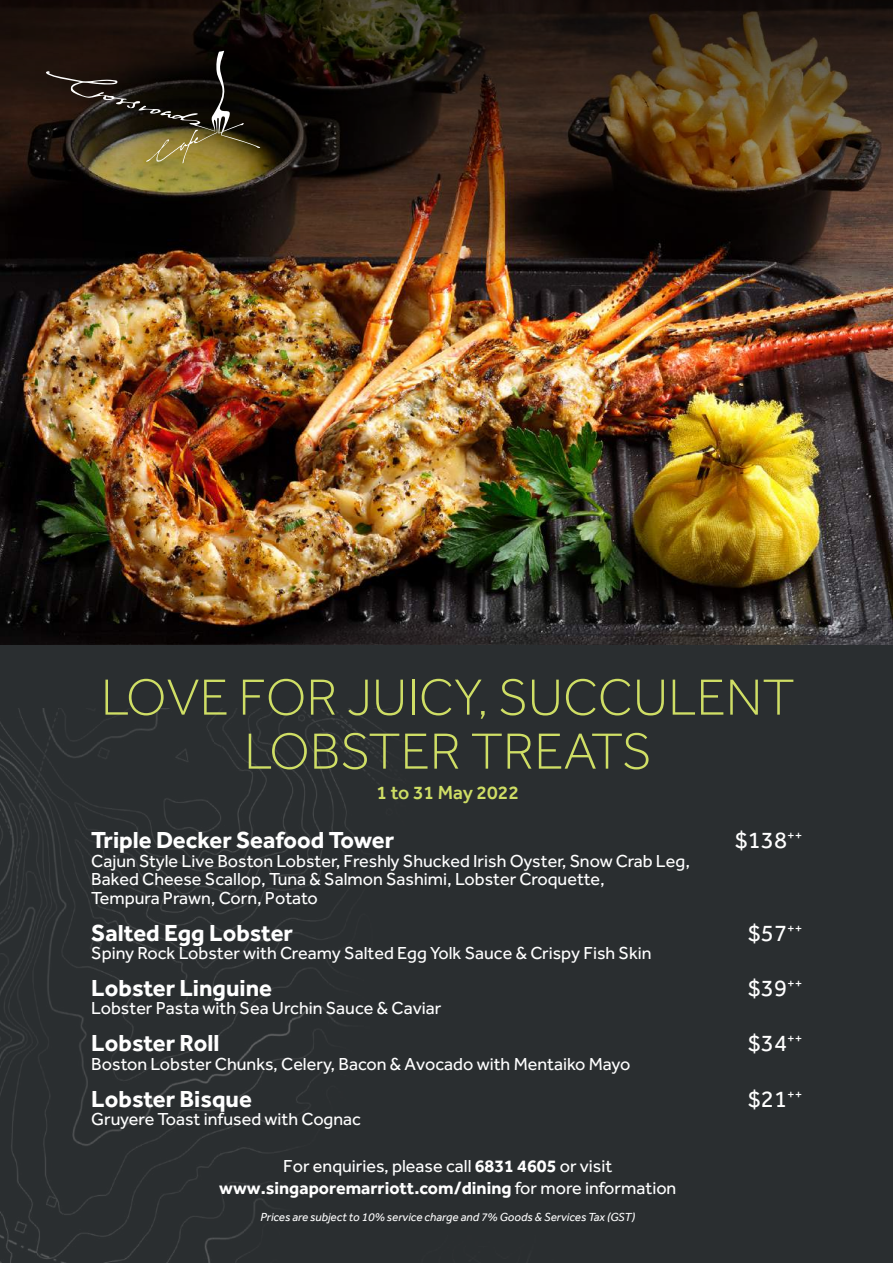
<style>
.page{position:relative;width:893px;height:1263px;background:#fff}
.page>*{position:absolute;margin:0;border:0;box-sizing:border-box;transform-origin:0 0}
.t1{font:300 52.5px/54px "Effra";color:#cfde65;text-align:center}
.t2{font:700 24px "Effra";color:#fff}
.t3{font:24px "Effra";color:#fff}
.t4{font:500 19.5px "Effra";color:#cfde65}
.t5{font:18px/18.5px "Effra";color:#fff}
.t6{font:italic 12px "Effra";color:#fff}
.s1{font-weight:700}
</style>
<div class="page">
<div style="left:0;top:607px;width:893px;height:656px;background:#2a2e30"></div>
<img style="left:0;top:447px;width:893px;height:198px">
<img style="left:0;top:708px;width:391px;height:555px">
<img style="left:0;top:0;width:893px;height:447px">
<svg style="left:46px;top:51px;width:214px;height:113px;background:#372f1e"></svg>
<h1 class="t1" style="left:101px;top:670px;width:695px">LOVE FOR JUICY, SUCCULENT<br>LOBSTER TREATS</h1>
<p class="t4" style="left:377px;top:781px;width:144px">1 to 31 May 2022</p>
<h2 class="t2" style="left:91px;top:826px;width:304px">Triple Decker Seafood Tower</h2>
<h2 class="t3" style="left:735px;top:826px;width:69px">$138<sup>++</sup></h2>
<p class="t5" style="left:91px;top:851px;width:600px">Cajun Style Live Boston Lobster, Freshly Shucked Irish Oyster, Snow Crab Leg,<br>Baked Cheese Scallop, Tuna &amp; Salmon Sashimi, Lobster Croquette,<br>Tempura Prawn, Corn, Potato</p>
<h2 class="t2" style="left:91px;top:918px;width:203px">Salted Egg Lobster</h2>
<h2 class="t3" style="left:748px;top:918px;width:56px">$57<sup>++</sup></h2>
<p class="t5" style="left:91px;top:943px;width:562px">Spiny Rock Lobster with Creamy Salted Egg Yolk Sauce &amp; Crispy Fish Skin</p>
<h2 class="t2" style="left:91px;top:973px;width:182px">Lobster Linguine</h2>
<h2 class="t3" style="left:748px;top:974px;width:56px">$39<sup>++</sup></h2>
<p class="t5" style="left:91px;top:999px;width:352px">Lobster Pasta with Sea Urchin Sauce &amp; Caviar</p>
<h2 class="t2" style="left:91px;top:1029px;width:130px">Lobster Roll</h2>
<h2 class="t3" style="left:748px;top:1029px;width:56px">$34<sup>++</sup></h2>
<p class="t5" style="left:91px;top:1054px;width:541px">Boston Lobster Chunks, Celery, Bacon &amp; Avocado with Mentaiko Mayo</p>
<h2 class="t2" style="left:91px;top:1084px;width:162px">Lobster Bisque</h2>
<h2 class="t3" style="left:748px;top:1084px;width:56px">$21<sup>++</sup></h2>
<p class="t5" style="left:91px;top:1109px;width:271px">Gruyere Toast infused with Cognac</p>
<p class="t5" style="left:219px;top:1155px;width:459px;line-height:21.6px;text-align:center">For enquiries, please call <span class="s1">6831 4605</span> or visit <span class="s1">www.singaporemarriott.com/dining</span> for more information</p>
<p class="t6" style="left:261px;top:1209px;width:376px">Prices are subject to 10% service charge and 7% Goods &amp; Services Tax (GST)</p>
</div>
